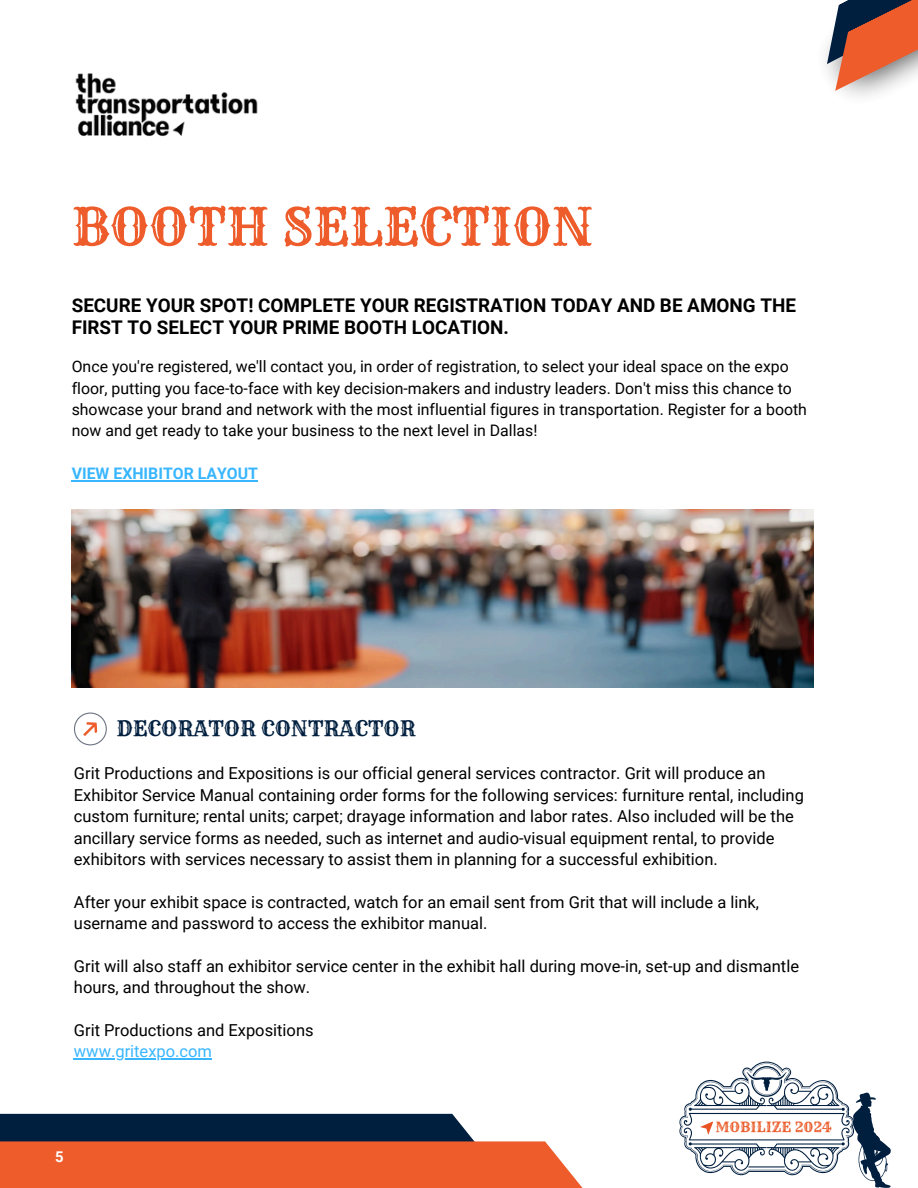
<style>
.page{position:relative;width:918px;height:1188px;background:#fff}
.page>*{position:absolute;margin:0;border:0;box-sizing:border-box;transform-origin:0 0}
.t1{font:51.3px "Rye";color:#ee5c2b}
.t2{font:21px "Rye";color:#001f3f}
.t3{font:700 18.9px/22.5px "Roboto";color:#000}
.t4{font:16.5px/21.3px "Roboto";color:#000}
.t5{font:16.5px "Roboto";color:#38b6ff}
.t6{font:15.9px/21.3px "Roboto";color:#000}
.t7{font:700 15.9px "Roboto";color:#38b6ff}
.t8{font:700 14.85px "Roboto";color:#fff}
.t9{font:13.95px "Rye";color:#ea5d2b}
</style>
<div class="page">
<img style="left:75px;top:73px;width:183px;height:63px">
<svg style="left:0;top:1114px;width:583px;height:74px;background:#a95945"></svg>
<img style="left:72px;top:510px;width:741px;height:177px">
<hr style="left:74px;top:1058px;width:138px;height:2px;background:#38b6ff">
<hr style="left:72px;top:480px;width:186px;height:1px;background:#38b6ff">
<svg style="left:74px;top:713px;width:33px;height:32px"></svg>
<svg style="left:825px;top:0;width:93px;height:97px"></svg>
<svg style="left:679px;top:1062px;width:212px;height:126px"></svg>
<p class="t1" style="left:72px;top:195px;width:523px">BOOTH SELECTION</p>
<p class="t3" style="left:72px;top:294px;width:726px">SECURE YOUR SPOT! COMPLETE YOUR REGISTRATION TODAY AND BE AMONG THE<br>FIRST TO SELECT YOUR PRIME BOOTH LOCATION.</p>
<p class="t6" style="left:72px;top:356px;width:737px">Once you're registered, we'll contact you, in order of registration, to select your ideal space on the expo floor, putting you face-to-face with key decision-makers and industry leaders. Don't miss this chance to showcase your brand and network with the most influential figures in transportation. Register for a booth now and get ready to take your business to the next level in Dallas!</p>
<p class="t7" style="left:72px;top:464px;width:188px">VIEW EXHIBITOR LAYOUT</p>
<h5 class="t2" style="left:116px;top:715px;width:301px">DECORATOR CONTRACTOR</h5>
<p class="t4" style="left:74px;top:763px;width:731px">Grit Productions and Expositions is our official general services contractor. Grit will produce an Exhibitor Service Manual containing order forms for the following services: furniture rental, including custom furniture; rental units; carpet; drayage information and labor rates. Also included will be the ancillary service forms as needed, such as internet and audio-visual equipment rental, to provide exhibitors with services necessary to assist them in planning for a successful exhibition.</p>
<h1 class="t4" style="left:74px;top:891px;width:687px">After your exhibit space is contracted, watch for an email sent from Grit that will include a link, username and password to access the exhibitor manual.</h1>
<p class="t4" style="left:74px;top:956px;width:727px">Grit will also staff an exhibitor service center in the exhibit hall during move-in, set-up and dismantle hours, and throughout the show.</p>
<p class="t4" style="left:74px;top:1020px;width:241px">Grit Productions and Expositions</p>
<h2 class="t5" style="left:74px;top:1042px;width:140px">www.gritexpo.com</h2>
<h5 class="t8" style="left:55px;top:1149px;width:10px">5</h5>
<p class="t9" style="left:715px;top:1118px;width:118px">MOBILIZE 2024</p>
</div>
